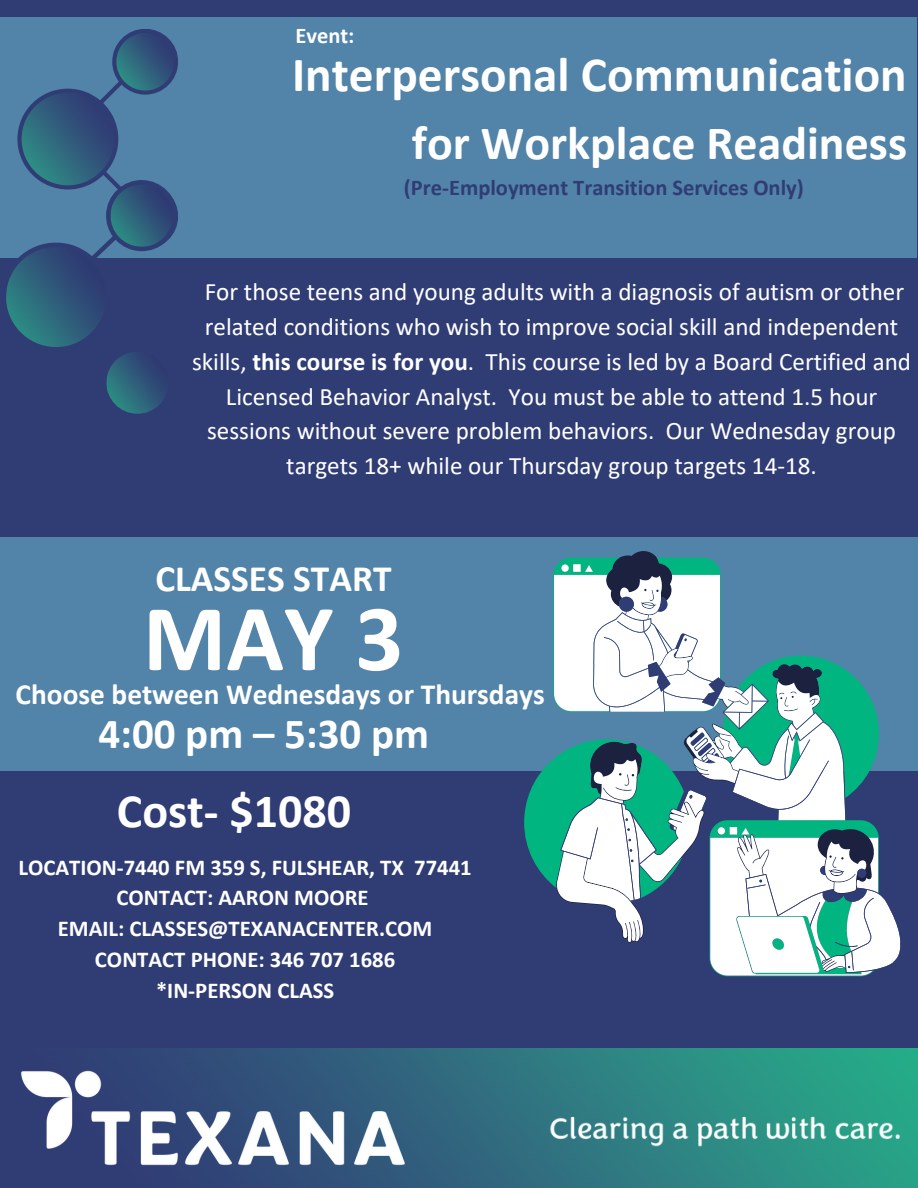
<style>
.page{position:relative;width:918px;height:1188px;background:#303d75}
.page>*{position:absolute;margin:0;border:0;box-sizing:border-box;transform-origin:0 0}
.t1{font:700 95.25px "Calibri";color:#fff}
.t2{font:700 49.5px "Calibri";color:#fff}
.t3{font:700 48.15px "Calibri";color:#fff}
.t4{font:700 48px "Calibri";color:#fff}
.t5{font:700 43.05px "Calibri";color:#fff}
.t6{font:700 37.35px "Calibri";color:#fff}
.t7{font:700 29.4px "Calibri";color:#fff}
.t8{font:25.05px/34.8px "Calibri";color:#fff;text-align:center}
.t9{font:700 22.65px/30.9px "Calibri";color:#fff;text-align:center}
.t10{font:700 22.5px "Calibri";color:#303d75}
.t11{font:700 22.5px "Calibri";color:#fff}
.s1{font-weight:700}
</style>
<div class="page">
<div style="left:0;top:18px;width:917px;height:240px;background:#5283a8"></div>
<svg style="left:17px;top:29px;width:161px;height:223px"></svg>
<img style="left:110px;top:184px;width:63px;height:63px">
<img style="left:106px;top:352px;width:59px;height:62px">
<img style="left:6px;top:246px;width:101px;height:101px">
<div style="left:0;top:537px;width:918px;height:234px;background:#5283a8"></div>
<img style="left:259px;top:1049px;width:659px;height:139px">
<img style="left:21px;top:1049px;width:404px;height:138px">
<img style="left:524px;top:1066px;width:394px;height:99px">
<svg style="left:524px;top:558px;width:193px;height:328px"></svg>
<svg style="left:554px;top:564px;width:317px;height:412px"></svg>
<svg style="left:560px;top:597px;width:341px;height:376px"></svg>
<p class="t11" style="left:295px;top:26px;width:60px">Event:</p>
<h2 class="t2" style="left:292px;top:54px;width:616px">Interpersonal Communication</h2>
<h3 class="t4" style="left:412px;top:123px;width:497px">for Workplace Readiness</h3>
<p class="t10" style="left:404px;top:178px;width:401px">(Pre-Employment Transition Services Only)</p>
<p class="t8" style="left:192px;top:276px;width:721px">For those teens and young adults with a diagnosis of autism or other related conditions who wish to improve social skill and independent skills, <span class="s1">this course is for you</span>. This course is led by a Board Certified and Licensed Behavior Analyst. You must be able to attend 1.5 hour sessions without severe problem behaviors. Our Wednesday group targets 18+ while our Thursday group targets 14-18.</p>
<h3 class="t6" style="left:155px;top:563px;width:238px">CLASSES START</h3>
<h1 class="t1" style="left:143px;top:599px;width:262px">MAY 3</h1>
<p class="t7" style="left:16px;top:682px;width:531px">Choose between Wednesdays or Thursdays</p>
<h3 class="t5" style="left:98px;top:716px;width:332px">4:00 pm – 5:30 pm</h3>
<h3 class="t3" style="left:117px;top:791px;width:236px">Cost- $1080</h3>
<p class="t9" style="left:18px;top:853px;width:455px">LOCATION-7440 FM 359 S, FULSHEAR, TX 77441<br>CONTACT: AARON MOORE<br>EMAIL: CLASSES@TEXANACENTER.COM<br>CONTACT PHONE: 346 707 1686<br>*IN-PERSON CLASS</p>
</div>
